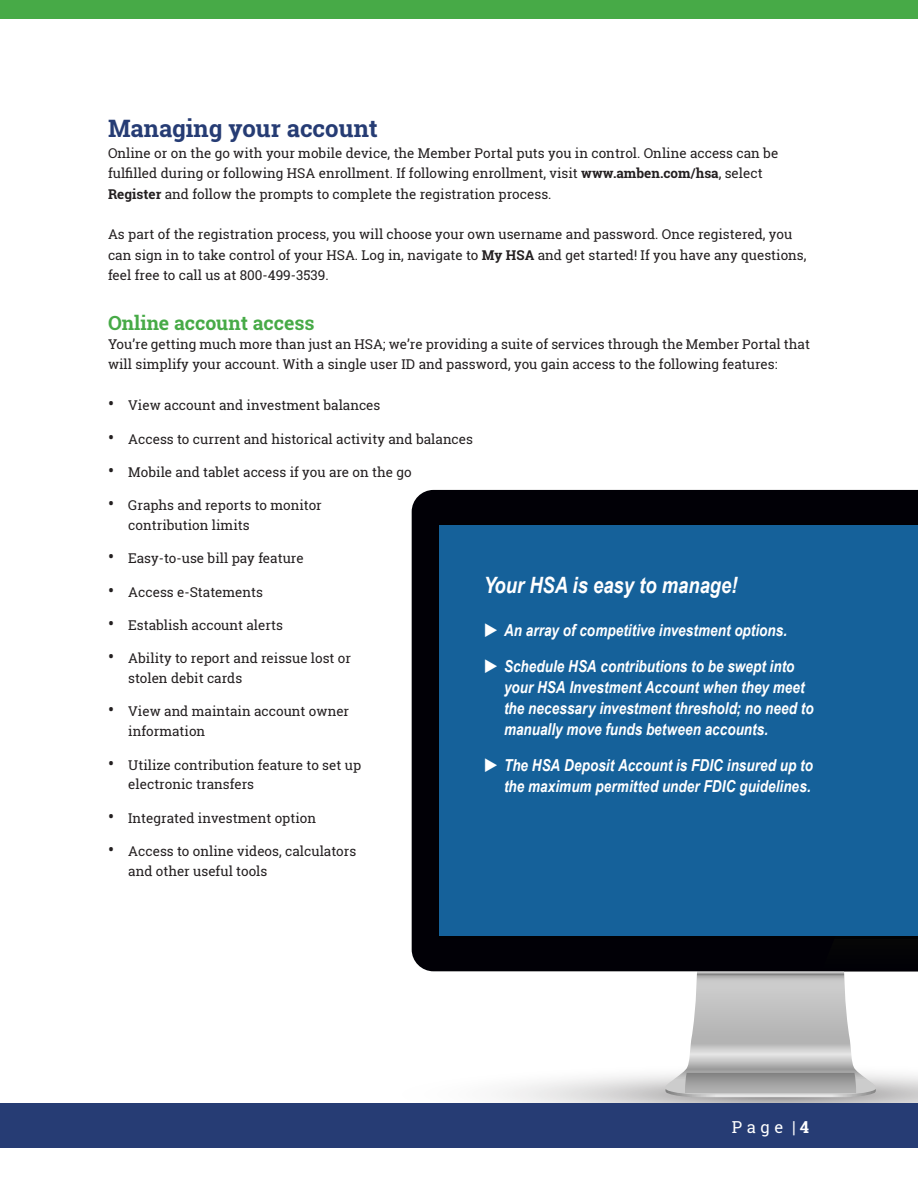
<style>
.page{position:relative;width:918px;height:1188px;background:#fff}
.page>*{position:absolute;margin:0;border:0;box-sizing:border-box;transform-origin:0 0}
.t1{font:700 24px "Roboto Slab";color:#263c74}
.t2{font:italic 700 22.5px "Arial Narrow";color:#fff}
.t3{font:700 19.5px "Roboto Slab";color:#47aa47}
.t4{font:italic 700 16.5px/21px "Arial Narrow";letter-spacing:.005em;color:#fff}
.t5{font:16.5px "Roboto Slab";color:#fff}
.t6{font:13.5px/19.8px "Roboto Slab";color:#231f20}
.s1{font-weight:700}
.s2{font-size:18px}
</style>
<div class="page">
<div style="left:0;top:0;width:918px;height:19px;background:#47aa47"></div>
<div style="left:0;top:1103px;width:918px;height:45px;background:#263c74"></div>
<div style="left:412px;top:490px;width:409px;height:470px;background:#010006"></div>
<div style="left:821px;top:490px;width:97px;height:470px;background:#010006"></div>
<svg style="left:414px;top:960px;width:504px;height:143px"></svg>
<div style="left:439px;top:524px;width:479px;height:415px;background:#1664a0"></div>
<h1 class="t1" style="left:108px;top:112px;width:271px">Managing your account</h1>
<p class="t6" style="left:108px;top:143px;width:672px;line-height:20.4px">Online or on the go with your mobile device, the Member Portal puts you in control. Online access can be fulfilled during or following HSA enrollment. If following enrollment, visit <span class="s1">www.amben.com/hsa</span>, select<br><span class="s1">Register</span> and follow the prompts to complete the registration process.</p>
<p class="t6" style="left:108px;top:224px;width:700px;line-height:20.4px">As part of the registration process, you will choose your own username and password. Once registered, you can sign in to take control of your HSA. Log in, navigate to <span class="s1">My HSA</span> and get started! If you have any questions, feel free to call us at 800-499-3539.</p>
<h3 class="t3" style="left:108px;top:310px;width:208px">Online account access</h3>
<p class="t6" style="left:108px;top:334px;width:703px">You’re getting much more than just an HSA; we’re providing a suite of services through the Member Portal that will simplify your account. With a single user ID and password, you gain access to the following features:</p>
<p class="t6" style="left:108px;top:396px;width:274px"><span class="s2">•</span> View account and investment balances</p>
<p class="t6" style="left:108px;top:429px;width:367px"><span class="s2">•</span> Access to current and historical activity and balances</p>
<p class="t6" style="left:108px;top:462px;width:305px"><span class="s2">•</span> Mobile and tablet access if you are on the go</p>
<p class="t6" style="left:128px;top:495px;width:195px;text-indent:-20px"><span class="s2">•</span> Graphs and reports to monitor contribution limits</p>
<p class="t6" style="left:108px;top:549px;width:197px"><span class="s2">•</span> Easy-to-use bill pay feature</p>
<p class="t6" style="left:108px;top:582px;width:157px"><span class="s2">•</span> Access e-Statements</p>
<p class="t6" style="left:108px;top:615px;width:177px"><span class="s2">•</span> Establish account alerts</p>
<p class="t6" style="left:128px;top:648px;width:224px;text-indent:-20px"><span class="s2">•</span> Ability to report and reissue lost or stolen debit cards</p>
<p class="t6" style="left:128px;top:702px;width:222px;text-indent:-20px"><span class="s2">•</span> View and maintain account owner information</p>
<p class="t6" style="left:128px;top:755px;width:234px;text-indent:-20px"><span class="s2">•</span> Utilize contribution feature to set up electronic transfers</p>
<p class="t6" style="left:108px;top:808px;width:210px"><span class="s2">•</span> Integrated investment option</p>
<p class="t6" style="left:128px;top:841px;width:230px;text-indent:-20px"><span class="s2">•</span> Access to online videos, calculators and other useful tools</p>
<h2 class="t2" style="left:484px;top:568px;width:255px">Your HSA is easy to manage!</h2>
<p class="t4" style="left:504px;top:611px;width:292px;line-height:36px">An array of competitive investment options.<br>Schedule HSA contributions to be swept into</p>
<p class="t4" style="left:504px;top:676px;width:311px">your HSA Investment Account when they meet the necessary investment threshold; no need to manually move funds between accounts.</p>
<p class="t4" style="left:504px;top:754px;width:310px">The HSA Deposit Account is FDIC insured up to the maximum permitted under FDIC guidelines.</p>
<p class="t5" style="left:732px;top:1116px;width:79px">Page | <span class="s1">4</span></p>
</div>
